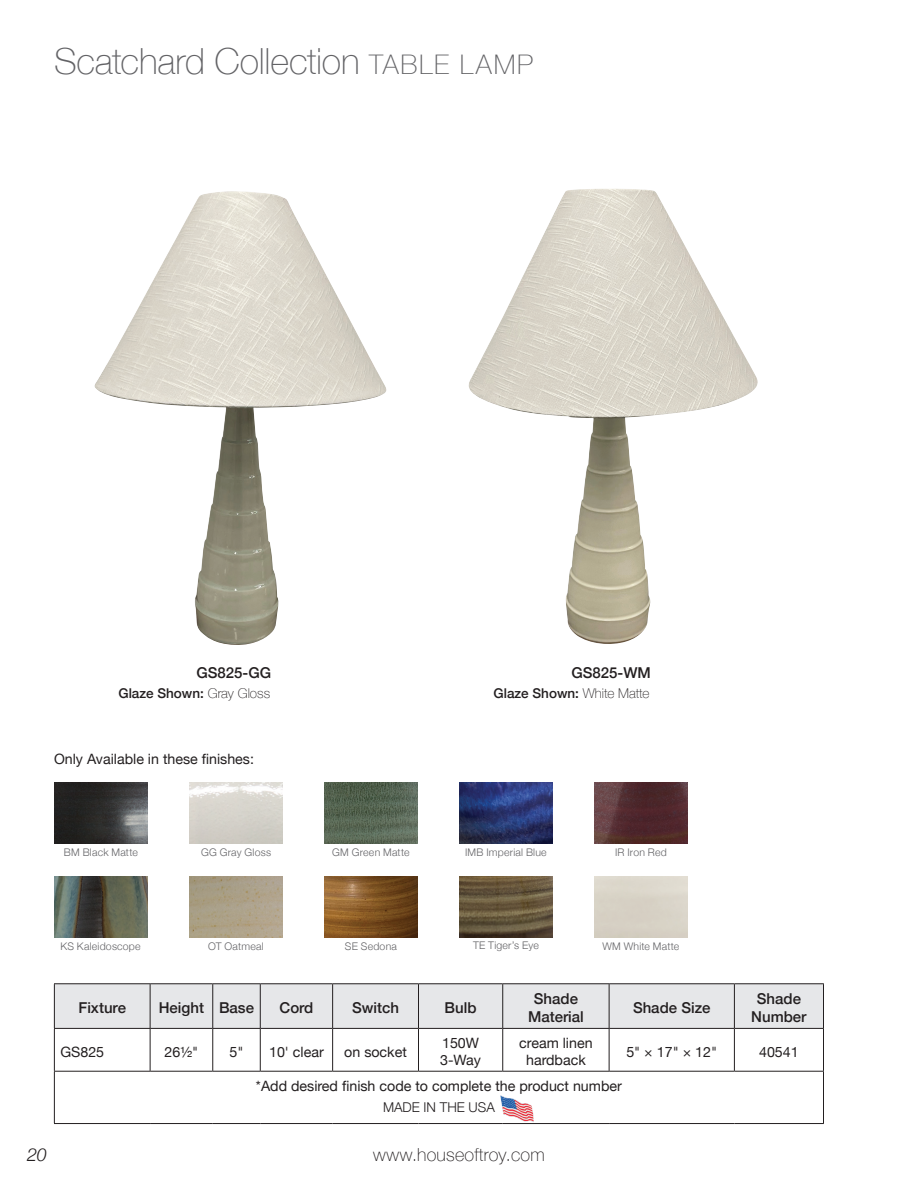
<style>
.page{position:relative;width:918px;height:1188px;background:#fff}
.page>*{position:absolute;margin:0;border:0;box-sizing:border-box;transform-origin:0 0}
.Collection-Heads{font:100 36px "Helvetica Neue";letter-spacing:-.005em;color:#636366}
.t1{font:100 18px "Helvetica Neue";letter-spacing:.01em;color:#231f20}
.t2{font:italic 300 18px "Helvetica Neue";color:#231f20}
.table-head{font:500 15px/18px "Helvetica Neue";color:#231f20;text-align:center}
.Lamp-Specs{font:500 15px "Helvetica Neue";color:#231f20}
.table-text{font:14.25px/17.2px "Helvetica Neue";color:#231f20}
.Lamp-Specs-2{font:500 13.5px "Helvetica Neue";color:#231f20}
.t3{font:300 13.5px "Helvetica Neue";color:#231f20}
.PL-BM-finish{font:300 10.5px "Helvetica Neue";letter-spacing:.02em;color:#636366}
.s1{font-size:27px}
.s2{font-weight:100}
</style>
<div class="page">
<div style="left:55px;top:984px;width:768px;height:44px;background:#e6e7e9"></div>
<hr style="left:54px;top:983px;width:96px;height:1px;background:#231f20">
<hr style="left:54px;top:984px;width:1px;height:44px;background:#231f20">
<hr style="left:150px;top:983px;width:63px;height:1px;background:#231f20">
<hr style="left:150px;top:984px;width:1px;height:44px;background:#231f20">
<hr style="left:213px;top:983px;width:47px;height:1px;background:#231f20">
<hr style="left:212px;top:984px;width:1px;height:44px;background:#231f20">
<hr style="left:260px;top:983px;width:73px;height:1px;background:#231f20">
<hr style="left:260px;top:984px;width:1px;height:44px;background:#231f20">
<hr style="left:333px;top:983px;width:85px;height:1px;background:#231f20">
<hr style="left:332px;top:984px;width:1px;height:44px;background:#231f20">
<hr style="left:418px;top:983px;width:85px;height:1px;background:#231f20">
<hr style="left:418px;top:984px;width:1px;height:44px;background:#231f20">
<hr style="left:503px;top:983px;width:106px;height:1px;background:#231f20">
<hr style="left:502px;top:984px;width:1px;height:44px;background:#231f20">
<hr style="left:609px;top:983px;width:125px;height:1px;background:#231f20">
<hr style="left:609px;top:984px;width:1px;height:44px;background:#231f20">
<hr style="left:734px;top:983px;width:90px;height:1px;background:#231f20">
<hr style="left:734px;top:984px;width:1px;height:44px;background:#231f20">
<hr style="left:823px;top:984px;width:1px;height:44px;background:#231f20">
<hr style="left:54px;top:1028px;width:96px;height:1px;background:#231f20">
<hr style="left:54px;top:1029px;width:1px;height:42px;background:#231f20">
<hr style="left:150px;top:1028px;width:63px;height:1px;background:#231f20">
<hr style="left:150px;top:1029px;width:1px;height:42px;background:#231f20">
<hr style="left:213px;top:1028px;width:47px;height:1px;background:#231f20">
<hr style="left:212px;top:1029px;width:1px;height:42px;background:#231f20">
<hr style="left:260px;top:1028px;width:73px;height:1px;background:#231f20">
<hr style="left:260px;top:1029px;width:1px;height:42px;background:#231f20">
<hr style="left:333px;top:1028px;width:85px;height:1px;background:#231f20">
<hr style="left:332px;top:1029px;width:1px;height:42px;background:#231f20">
<hr style="left:418px;top:1028px;width:85px;height:1px;background:#231f20">
<hr style="left:418px;top:1029px;width:1px;height:42px;background:#231f20">
<hr style="left:503px;top:1028px;width:106px;height:1px;background:#231f20">
<hr style="left:502px;top:1029px;width:1px;height:42px;background:#231f20">
<hr style="left:609px;top:1028px;width:125px;height:1px;background:#231f20">
<hr style="left:609px;top:1029px;width:1px;height:42px;background:#231f20">
<hr style="left:734px;top:1028px;width:90px;height:1px;background:#231f20">
<hr style="left:734px;top:1029px;width:1px;height:42px;background:#231f20">
<hr style="left:823px;top:1029px;width:1px;height:42px;background:#231f20">
<hr style="left:54px;top:1071px;width:96px;height:1px;background:#231f20">
<hr style="left:54px;top:1072px;width:1px;height:51px;background:#231f20">
<hr style="left:150px;top:1071px;width:63px;height:1px;background:#231f20">
<hr style="left:213px;top:1071px;width:47px;height:1px;background:#231f20">
<hr style="left:260px;top:1071px;width:73px;height:1px;background:#231f20">
<hr style="left:333px;top:1071px;width:85px;height:1px;background:#231f20">
<hr style="left:418px;top:1071px;width:85px;height:1px;background:#231f20">
<hr style="left:503px;top:1071px;width:106px;height:1px;background:#231f20">
<hr style="left:609px;top:1071px;width:125px;height:1px;background:#231f20">
<hr style="left:734px;top:1071px;width:90px;height:1px;background:#231f20">
<hr style="left:823px;top:1072px;width:1px;height:51px;background:#231f20">
<hr style="left:54px;top:1123px;width:96px;height:1px;background:#231f20">
<hr style="left:150px;top:1123px;width:63px;height:1px;background:#231f20">
<hr style="left:213px;top:1123px;width:47px;height:1px;background:#231f20">
<hr style="left:260px;top:1123px;width:73px;height:1px;background:#231f20">
<hr style="left:333px;top:1123px;width:85px;height:1px;background:#231f20">
<hr style="left:418px;top:1123px;width:85px;height:1px;background:#231f20">
<hr style="left:503px;top:1123px;width:106px;height:1px;background:#231f20">
<hr style="left:609px;top:1123px;width:125px;height:1px;background:#231f20">
<hr style="left:734px;top:1123px;width:90px;height:1px;background:#231f20">
<img style="left:500px;top:1095px;width:34px;height:27px">
<img style="left:94px;top:191px;width:293px;height:454px">
<img style="left:468px;top:189px;width:290px;height:455px">
<img style="left:54px;top:782px;width:93px;height:61px">
<img style="left:54px;top:877px;width:93px;height:60px">
<img style="left:189px;top:877px;width:94px;height:60px">
<img style="left:459px;top:782px;width:94px;height:61px">
<img style="left:459px;top:877px;width:94px;height:60px">
<img style="left:324px;top:782px;width:94px;height:61px">
<img style="left:324px;top:877px;width:94px;height:60px">
<img style="left:189px;top:782px;width:94px;height:61px">
<img style="left:594px;top:782px;width:94px;height:61px">
<p class="Collection-Heads" style="left:54px;top:33px;width:481px">Scatchard Collection <span class="s1">TABLE LAMP</span></p>
<p class="Lamp-Specs" style="left:196px;top:661px;width:76px">GS825-GG</p>
<p class="Lamp-Specs-2" style="left:118px;top:682px;width:153px">Glaze Shown: <span class="s2">Gray Gloss</span></p>
<p class="table-text" style="left:54px;top:751px;width:202px">Only Available in these finishes:</p>
<p class="Lamp-Specs" style="left:572px;top:661px;width:81px">GS825-WM</p>
<p class="Lamp-Specs-2" style="left:494px;top:682px;width:158px">Glaze Shown: <span class="s2">White Matte</span></p>
<p class="PL-BM-finish" style="left:64px;top:844px;width:76px">BM Black Matte</p>
<p class="PL-BM-finish" style="left:201px;top:844px;width:71px">GG Gray Gloss</p>
<p class="PL-BM-finish" style="left:615px;top:844px;width:53px">IR Iron Red</p>
<p class="PL-BM-finish" style="left:332px;top:844px;width:79px">GM Green Matte</p>
<p class="PL-BM-finish" style="left:465px;top:844px;width:83px">IMB Imperial Blue</p>
<p class="PL-BM-finish" style="left:61px;top:938px;width:82px">KS Kaleidoscope</p>
<p class="PL-BM-finish" style="left:208px;top:937px;width:57px">OT Oatmeal</p>
<p class="PL-BM-finish" style="left:602px;top:938px;width:78px">WM White Matte</p>
<p class="PL-BM-finish" style="left:473px;top:937px;width:67px">TE Tiger’s Eye</p>
<p class="PL-BM-finish" style="left:345px;top:938px;width:54px">SE Sedona</p>
<p class="table-head" style="left:78px;top:998px;width:49px">Fixture</p>
<p class="table-head" style="left:159px;top:998px;width:47px">Height</p>
<p class="table-head" style="left:219px;top:998px;width:37px">Base</p>
<p class="table-head" style="left:280px;top:998px;width:35px">Cord</p>
<p class="table-head" style="left:352px;top:998px;width:48px">Switch</p>
<p class="table-head" style="left:445px;top:998px;width:33px">Bulb</p>
<p class="table-head" style="left:528px;top:989px;width:57px">Shade<br>Material</p>
<p class="table-head" style="left:633px;top:998px;width:79px">Shade Size</p>
<p class="table-head" style="left:751px;top:989px;width:57px">Shade<br>Number</p>
<p class="table-text" style="left:60px;top:1044px;width:45px">GS825</p>
<p class="table-text" style="left:165px;top:1044px;width:35px">26½"</p>
<p class="table-text" style="left:230px;top:1044px;width:15px">5"</p>
<p class="table-text" style="left:269px;top:1044px;width:56px">10' clear</p>
<p class="table-text" style="left:344px;top:1044px;width:64px">on socket</p>
<p class="table-text" style="left:440px;top:1035px;width:42px">150W<br>3-Way</p>
<p class="table-text" style="left:519px;top:1035px;width:75px;text-align:center">cream linen hardback</p>
<p class="table-text" style="left:626px;top:1044px;width:92px">5" × 17" × 12"</p>
<p class="table-text" style="left:759px;top:1044px;width:41px">40541</p>
<p class="table-text" style="left:256px;top:1078px;width:367px">*Add desired finish code to complete the product number</p>
<p class="t3" style="left:383px;top:1096px;width:113px">MADE IN THE USA</p>
<p class="t2" style="left:27px;top:1140px;width:21px">20</p>
<p class="t1" style="left:373px;top:1141px;width:173px">www.houseoftroy.com</p>
</div>
